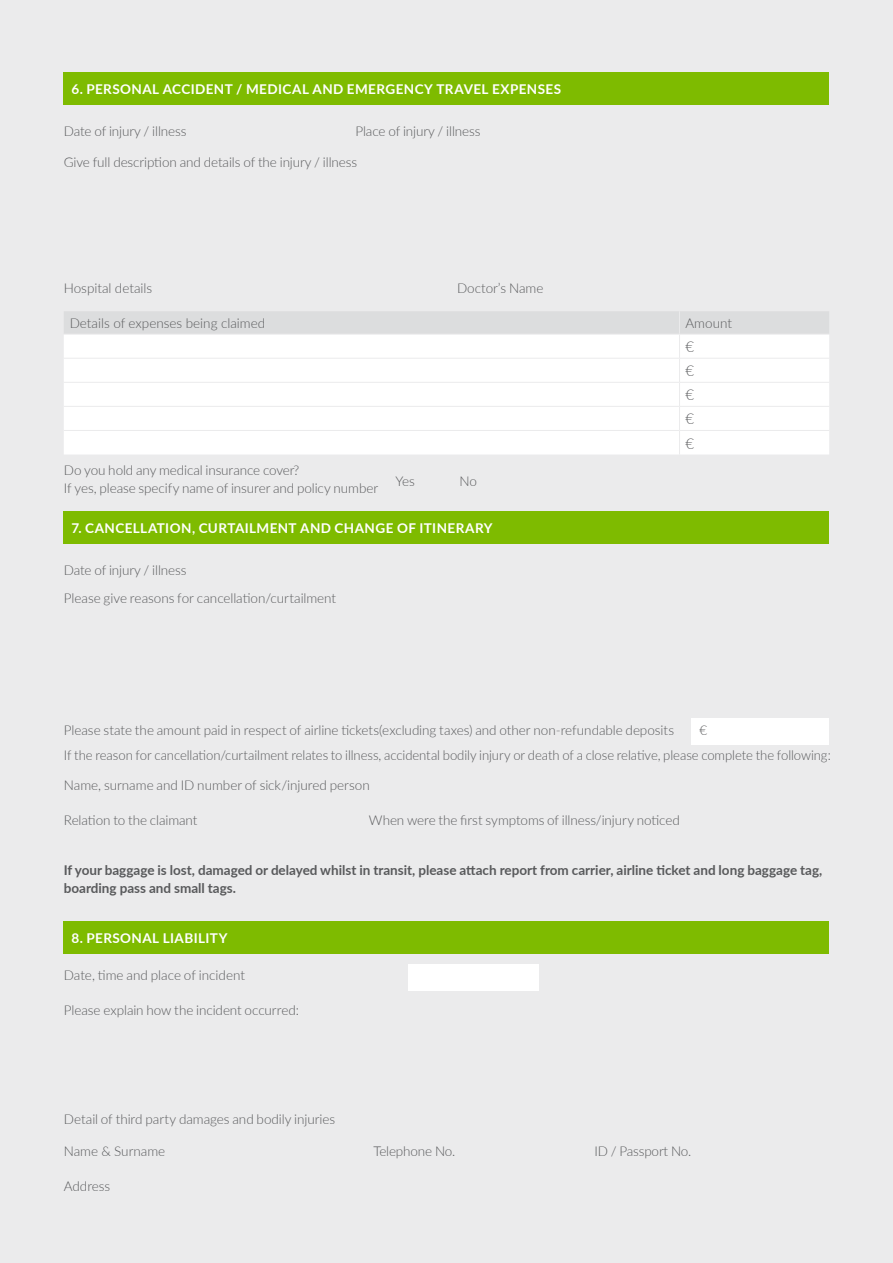
<style>
.page{position:relative;width:893px;height:1263px;background:#ebebec}
.page>*{position:absolute;margin:0;border:0;box-sizing:border-box;transform-origin:0 0}
.t1{font:300 15px/24.2px "Lato";color:#58595b;text-align:justify}
.t2{font:300 13.5px/18.5px "Lato";letter-spacing:-.005em;color:#58595b}
.t3{font:700 13.5px/18px "Lato";color:#58595b}
.t4{font:700 13.5px "Lato";letter-spacing:.03em;color:#fff}
</style>
<div class="page">
<div style="left:64px;top:72px;width:765px;height:33px;background:#7ebb00"></div>
<div style="left:64px;top:511px;width:765px;height:32px;background:#7ebb00"></div>
<div style="left:691px;top:718px;width:138px;height:26px;background:#fff"></div>
<svg style="left:64px;top:311px;width:765px;height:143px"></svg>
<div style="left:64px;top:922px;width:765px;height:32px;background:#7ebb00"></div>
<div style="left:408px;top:964px;width:131px;height:27px;background:#fff"></div>
<p class="t4" style="left:71px;top:79px;width:491px">6. PERSONAL ACCIDENT / MEDICAL AND EMERGENCY TRAVEL EXPENSES</p>
<p class="t2" style="left:64px;top:121px;width:124px">Date of injury / illness</p>
<p class="t2" style="left:355px;top:121px;width:126px">Place of injury / illness</p>
<p class="t2" style="left:64px;top:153px;width:295px">Give full description and details of the injury / illness</p>
<p class="t2" style="left:64px;top:279px;width:90px">Hospital details</p>
<p class="t2" style="left:457px;top:279px;width:88px">Doctor’s Name</p>
<p class="t2" style="left:70px;top:314px;width:197px">Details of expenses being claimed</p>
<p class="t2" style="left:685px;top:314px;width:48px">Amount</p>
<p class="t1" style="left:685px;top:334px;width:10px">€ € € € €</p>
<p class="t2" style="left:64px;top:460px;width:316px">Do you hold any medical insurance cover?<br>If yes, please specify name of insurer and policy number</p>
<p class="t2" style="left:395px;top:472px;width:21px">Yes</p>
<p class="t2" style="left:459px;top:472px;width:19px">No</p>
<p class="t4" style="left:71px;top:518px;width:423px">7. CANCELLATION, CURTAILMENT AND CHANGE OF ITINERARY</p>
<p class="t2" style="left:64px;top:560px;width:124px">Date of injury / illness</p>
<p class="t2" style="left:64px;top:589px;width:274px">Please give reasons for cancellation/curtailment</p>
<p class="t2" style="left:64px;top:720px;width:612px">Please state the amount paid in respect of airline tickets(excluding taxes) and other non-refundable deposits</p>
<p class="t2" style="left:64px;top:717px;width:769px;line-height:25.3px;text-indent:636px">€<br>If the reason for cancellation/curtailment relates to illness, accidental bodily injury or death of a close relative, please complete the following:</p>
<p class="t2" style="left:64px;top:776px;width:308px">Name, surname and ID number of sick/injured person</p>
<p class="t2" style="left:64px;top:810px;width:135px">Relation to the claimant</p>
<p class="t2" style="left:369px;top:810px;width:312px">When were the first symptoms of illness/injury noticed</p>
<p class="t3" style="left:64px;top:860px;width:760px">If your baggage is lost, damaged or delayed whilst in transit, please attach report from carrier, airline ticket and long baggage tag, boarding pass and small tags.</p>
<p class="t4" style="left:71px;top:928px;width:158px">8. PERSONAL LIABILITY</p>
<p class="t2" style="left:64px;top:966px;width:183px">Date, time and place of incident</p>
<p class="t2" style="left:64px;top:1000px;width:237px">Please explain how the incident occurred:</p>
<p class="t2" style="left:64px;top:1109px;width:273px">Detail of third party damages and bodily injuries</p>
<p class="t2" style="left:64px;top:1141px;width:103px">Name &amp; Surname</p>
<p class="t2" style="left:64px;top:1177px;width:48px">Address</p>
<p class="t2" style="left:373px;top:1141px;width:84px">Telephone No.</p>
<p class="t2" style="left:594px;top:1141px;width:98px">ID / Passport No.</p>
</div>
